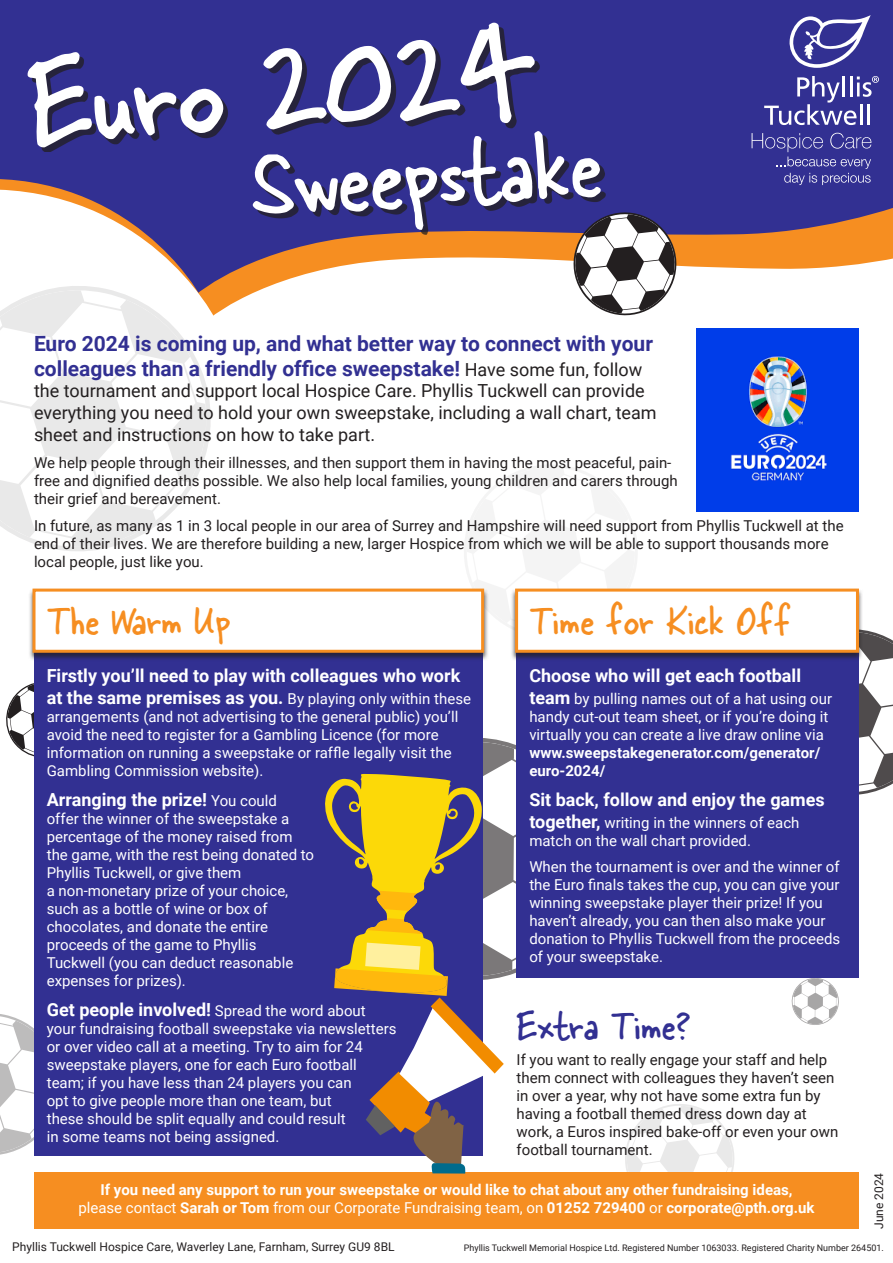
<style>
.page{position:relative;width:893px;height:1263px;background:#fff}
.page>*{position:absolute;margin:0;border:0;box-sizing:border-box;transform-origin:0 0}
.t1{font:138.3px "Skippy Sharp";color:#fff}
.t2{font:105px "Skippy Sharp";color:#fff}
.t3{font:45px "Skippy Sharp";color:#f68e21}
.t4{font:45px "Skippy Sharp";color:#323092}
.t5{font:700 21px/25.2px "Roboto";color:#323092}
.t6{font:18px/21.6px "Roboto";color:#231f20}
.t7{font:700 18px "Roboto";color:#fff}
.t8{font:15px/18px "Roboto";color:#fff}
.t9{font:15px/18px "Roboto";color:#231f20}
.t10{font:700 15px/18px "Roboto";color:#fff}
.t11{font:12px "Roboto";color:#231f20}
.t12{font:9px "Roboto";color:#231f20}
.s1{font-weight:400;font-size:18px;color:#231f20}
.s2{font-weight:700;font-size:18px}
.s3{font-weight:400;font-size:15px}
.s4{font-weight:400}
</style>
<div class="page">
<svg style="left:50px;top:390px;width:161px;height:161px"></svg>
<svg style="left:0;top:316px;width:207px;height:232px"></svg>
<svg style="left:464px;top:465px;width:173px;height:162px"></svg>
<svg style="left:859px;top:630px;width:34px;height:165px"></svg>
<svg style="left:483px;top:739px;width:34px;height:239px"></svg>
<svg style="left:6px;top:683px;width:28px;height:74px"></svg>
<svg style="left:0;top:1014px;width:68px;height:142px"></svg>
<svg style="left:621px;top:1104px;width:117px;height:69px"></svg>
<svg style="left:791px;top:978px;width:48px;height:47px"></svg>
<svg style="left:0;top:293px;width:253px;height:23px"></svg>
<svg style="left:0;top:0;width:893px;height:293px;fill:#323092"></svg>
<div style="left:34px;top:604px;width:449px;height:551px;background:#323092"></div>
<div style="left:517px;top:604px;width:342px;height:374px;background:#323092"></div>
<svg style="left:752px;top:133px;width:120px;height:52px"></svg>
<svg style="left:789px;top:15px;width:82px;height:53px"></svg>
<svg style="left:764px;top:76px;width:115px;height:49px"></svg>
<div style="left:32px;top:27px;width:508px;height:125px;background:#231f20;opacity:.75"></div>
<div style="left:257px;top:136px;width:349px;height:99px;background:#231f20;opacity:.75"></div>
<img style="left:697px;top:328px;width:162px;height:183px">
<div style="left:28px;top:588px;width:460px;height:74px;background:#231f20;opacity:.75"></div>
<div style="left:33px;top:589px;width:451px;height:64px;background:#fff;border:3px solid #f68e21"></div>
<div style="left:34px;top:1173px;width:825px;height:56px;background:#f68e21"></div>
<div style="left:510px;top:588px;width:354px;height:74px;background:#231f20;opacity:.75"></div>
<div style="left:515px;top:589px;width:344px;height:64px;background:#fff;border:3px solid #f68e21"></div>
<svg style="left:324px;top:774px;width:180px;height:399px"></svg>
<svg style="left:567px;top:206px;width:116px;height:110px"></svg>
<h1 class="t1" style="left:24px;top:16px;width:509px;rotate:-3deg">Euro 2024</h1>
<h2 class="t2" style="left:248px;top:121px;width:353px;rotate:-4deg">Sweepstake</h2>
<h3 class="t5" style="left:34px;top:330px;width:620px">Euro 2024 is coming up, and what better way to connect with your colleagues than a friendly office sweepstake! <span class="s1">Have some fun, follow</span></h3>
<p class="t6" style="left:34px;top:379px;width:624px">the tournament and support local Hospice Care. Phyllis Tuckwell can provide everything you need to hold your own sweepstake, including a wall chart, team sheet and instructions on how to take part.</p>
<p class="t9" style="left:34px;top:453px;width:645px">We help people through their illnesses, and then support them in having the most peaceful, pain&shy;free and dignified deaths possible. We also help local families, young children and carers through their grief and bereavement.</p>
<p class="t9" style="left:34px;top:516px;width:811px">In future, as many as 1 in 3 local people in our area of Surrey and Hampshire will need support from Phyllis Tuckwell at the end of their lives. We are therefore building a new, larger Hospice from which we will be able to support thousands more local people, just like you.</p>
<h3 class="t3" style="left:47px;top:593px;width:185px">The Warm Up</h3>
<h3 class="t3" style="left:529px;top:593px;width:263px">Time for Kick Off</h3>
<p class="t7" style="left:47px;top:663px;width:415px">Firstly you’ll need to play with colleagues who work</p>
<p class="t8" style="left:47px;top:689px;width:426px"><span class="s2">at the same premises as you.</span> By playing only within these arrangements (and not advertising to the general public) you’ll avoid the need to register for a Gambling Licence (for more information on running a sweepstake or raffle legally visit the Gambling Commission website).</p>
<p class="t7" style="left:47px;top:787px;width:232px">Arranging the prize! <span class="s3">You could</span></p>
<p class="t8" style="left:47px;top:809px;width:269px">offer the winner of the sweepstake a percentage of the money raised from the game, with the rest being donated to Phyllis Tuckwell, or give them<br>a non-monetary prize of your choice, such as a bottle of wine or box of chocolates, and donate the entire proceeds of the game to Phyllis Tuckwell (you can deduct reasonable expenses for prizes).</p>
<p class="t7" style="left:47px;top:997px;width:320px">Get people involved! <span class="s3">Spread the word about</span></p>
<p class="t8" style="left:47px;top:1019px;width:351px">your fundraising football sweepstake via newsletters or over video call at a meeting. Try to aim for 24 sweepstake players, one for each Euro football team; if you have less than 24 players you can<br>opt to give people more than one team, but<br>these should be split equally and could result<br>in some teams not being assigned.</p>
<p class="t7" style="left:529px;top:663px;width:273px">Choose who will get each football</p>
<p class="t8" style="left:529px;top:689px;width:304px"><span class="s2">team</span> by pulling names out of a hat using our handy cut-out team sheet, or if you’re doing it virtually you can create a live draw online via</p>
<p class="t10" style="left:529px;top:743px;width:292px">www.sweepstakegenerator.com/generator/ euro-2024/</p>
<p class="t7" style="left:529px;top:787px;width:297px">Sit back, follow and enjoy the games</p>
<p class="t8" style="left:529px;top:813px;width:272px"><span class="s2">together,</span> writing in the winners of each match on the wall chart provided.</p>
<p class="t8" style="left:529px;top:857px;width:312px">When the tournament is over and the winner of the Euro finals takes the cup, you can give your winning sweepstake player their prize! If you haven’t already, you can then also make your donation to Phyllis Tuckwell from the proceeds of your sweepstake.</p>
<h3 class="t4" style="left:517px;top:998px;width:176px">Extra Time?</h3>
<p class="t9" style="left:517px;top:1050px;width:323px">If you want to really engage your staff and help them connect with colleagues they haven’t seen in over a year, why not have some extra fun by having a football themed dress down day at work, a Euros inspired bake-off or even your own football tournament.</p>
<p class="t10" style="left:78px;top:1180px;width:738px;text-align:center">If you need any support to run your sweepstake or would like to chat about any other fundraising ideas, <span class="s4">please contact</span> Sarah or Tom <span class="s4">from our Corporate Fundraising team, on</span> 01252 729400 <span class="s4">or</span> corporate@pth.org.uk</p>
<p class="t11" style="left:12px;top:1238px;width:384px">Phyllis Tuckwell Hospice Care, Waverley Lane, Farnham, Surrey GU9 8BL</p>
<p class="t12" style="left:464px;top:1242px;width:422px">Phyllis Tuckwell Memorial Hospice Ltd. Registered Number 1063033. Registered Charity Number 264501.</p>
<p class="t11" style="left:870px;top:1229px;width:58px;rotate:-90deg">June 2024</p>
</div>
